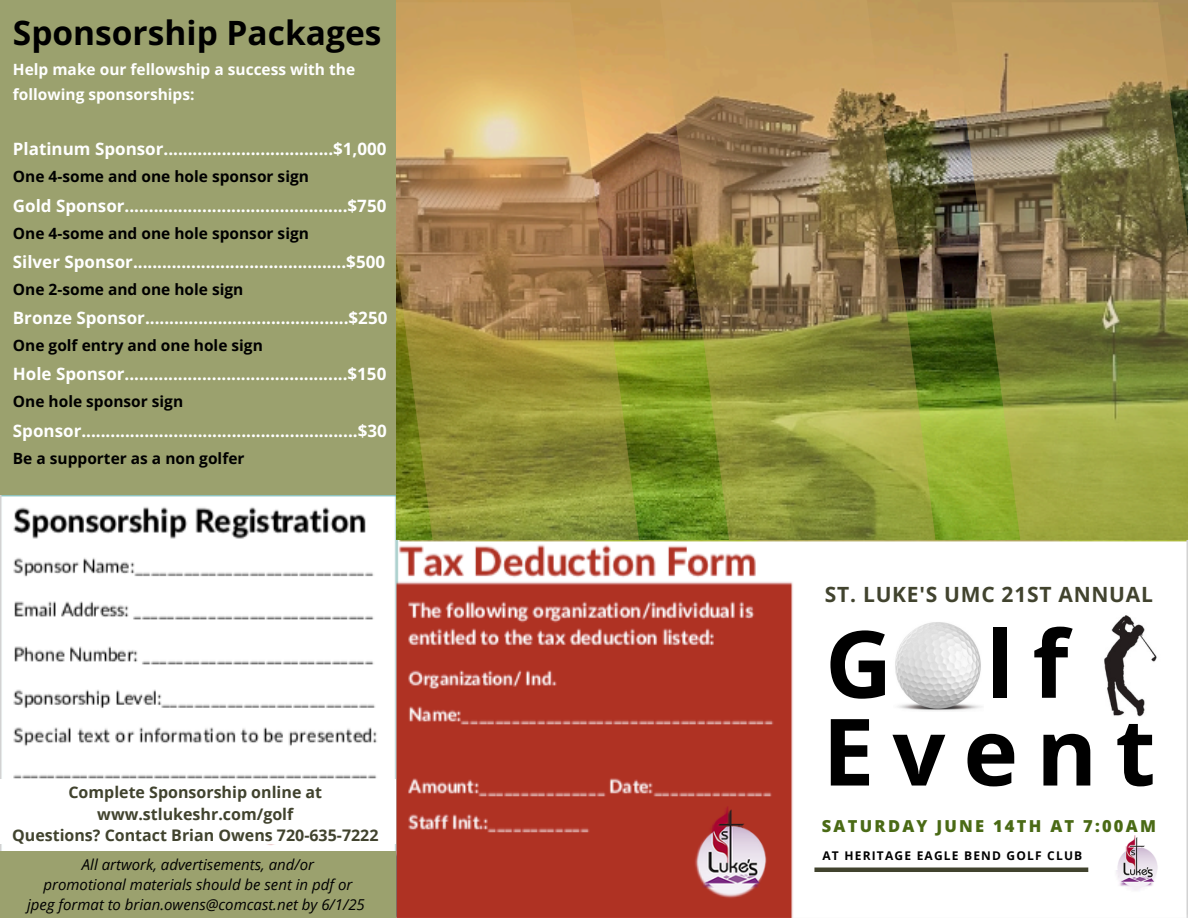
<style>
.page{position:relative;width:1188px;height:918px;background:#fff}
.page>*{position:absolute;margin:0;border:0;box-sizing:border-box;transform-origin:0 0}
.t1{font:700 93px/87.8px "Open Sans";letter-spacing:.195em;color:#000}
.t2{font:700 33.45px "Open Sans";color:#000}
.t3{font:700 21px "Open Sans";letter-spacing:.035em;color:#41432e}
.t4{font:700 16.95px "Open Sans";color:#fff}
.t5{font:800 16.5px "Open Sans";letter-spacing:.14em;color:#4a6a15}
.t6{font:700 16.05px/21.3px "Open Sans";color:#41432e;text-align:center}
.t7{font:700 15.45px "Open Sans";color:#000}
.t8{font:700 15.45px "Open Sans";color:#fff}
.t9{font:italic 15px/20.2px "Open Sans";color:#000;text-align:center}
.t10{font:700 12px "Open Sans";letter-spacing:.1em;color:#000}
</style>
<div class="page">
<img style="left:0;top:495px;width:1188px;height:423px">
<img style="left:697px;top:806px;width:70px;height:90px">
<div style="left:814px;top:580px;width:349px;height:290px;background:#fff"></div>
<img style="left:1116px;top:836px;width:43px;height:54px">
<div style="left:0;top:851px;width:396px;height:67px;background:#9ba16e"></div>
<div style="left:0;top:780px;width:396px;height:64px;background:#fff"></div>
<div style="left:813px;top:870px;width:275px;height:29px;background:#fff"></div>
<hr style="left:814px;top:868px;width:274px;height:4px;background:#41432e">
<img style="left:396px;top:0;width:792px;height:540px">
<img style="left:364px;top:2px;width:275px;height:538px">
<div style="left:0;top:0;width:396px;height:495px;background:#9ba16e"></div>
<img style="left:660px;top:0;width:276px;height:540px">
<img style="left:951px;top:2px;width:237px;height:538px">
<img style="left:895px;top:622px;width:87px;height:89px">
<img style="left:1104px;top:615px;width:53px;height:102px">
<h4 class="t2" style="left:13px;top:9px;width:370px">Sponsorship Packages</h4>
<h4 class="t8" style="left:13px;top:59px;width:344px">Help make our fellowship a success with the</h4>
<h4 class="t8" style="left:13px;top:84px;width:183px">following sponsorships:</h4>
<p class="t4" style="left:13px;top:137px;width:375px">Platinum Sponsor...................................$1,000</p>
<h4 class="t7" style="left:13px;top:166px;width:298px">One 4-some and one hole sponsor sign</h4>
<h4 class="t4" style="left:13px;top:193px;width:375px">Gold Sponsor..............................................$750</h4>
<p class="t7" style="left:13px;top:222px;width:298px">One 4-some and one hole sponsor sign</p>
<p class="t4" style="left:13px;top:250px;width:374px">Silver Sponsor............................................$500</p>
<p class="t7" style="left:13px;top:278px;width:232px">One 2-some and one hole sign</p>
<p class="t4" style="left:13px;top:306px;width:376px">Bronze Sponsor..........................................$250</p>
<p class="t7" style="left:13px;top:335px;width:251px">One golf entry and one hole sign</p>
<p class="t4" style="left:13px;top:362px;width:375px">Hole Sponsor..............................................$150</p>
<p class="t7" style="left:13px;top:391px;width:172px">One hole sponsor sign</p>
<p class="t4" style="left:13px;top:418px;width:375px">Sponsor.........................................................$30</p>
<p class="t7" style="left:13px;top:447px;width:233px">Be a supporter as a non golfer</p>
<h2 class="t6" style="left:12px;top:781px;width:368px">Complete Sponsorship online at www.stlukeshr.com/golf<br>Questions? Contact Brian Owens 720-635-7222</h2>
<p class="t9" style="left:27px;top:854px;width:339px">All artwork, advertisements, and/or<br>promotional materials should be sent in pdf or jpeg format to brian.owens@comcast.net by 6/1/25</p>
<p class="t3" style="left:825px;top:579px;width:329px">ST. LUKE'S UMC 21ST ANNUAL</p>
<p class="t1" style="left:822px;top:618px;width:335px">Golf<br>Event</p>
<h4 class="t5" style="left:822px;top:814px;width:336px">SATURDAY JUNE 14TH AT 7:00AM</h4>
<h5 class="t10" style="left:823px;top:847px;width:261px">AT HERITAGE EAGLE BEND GOLF CLUB</h5>
</div>
